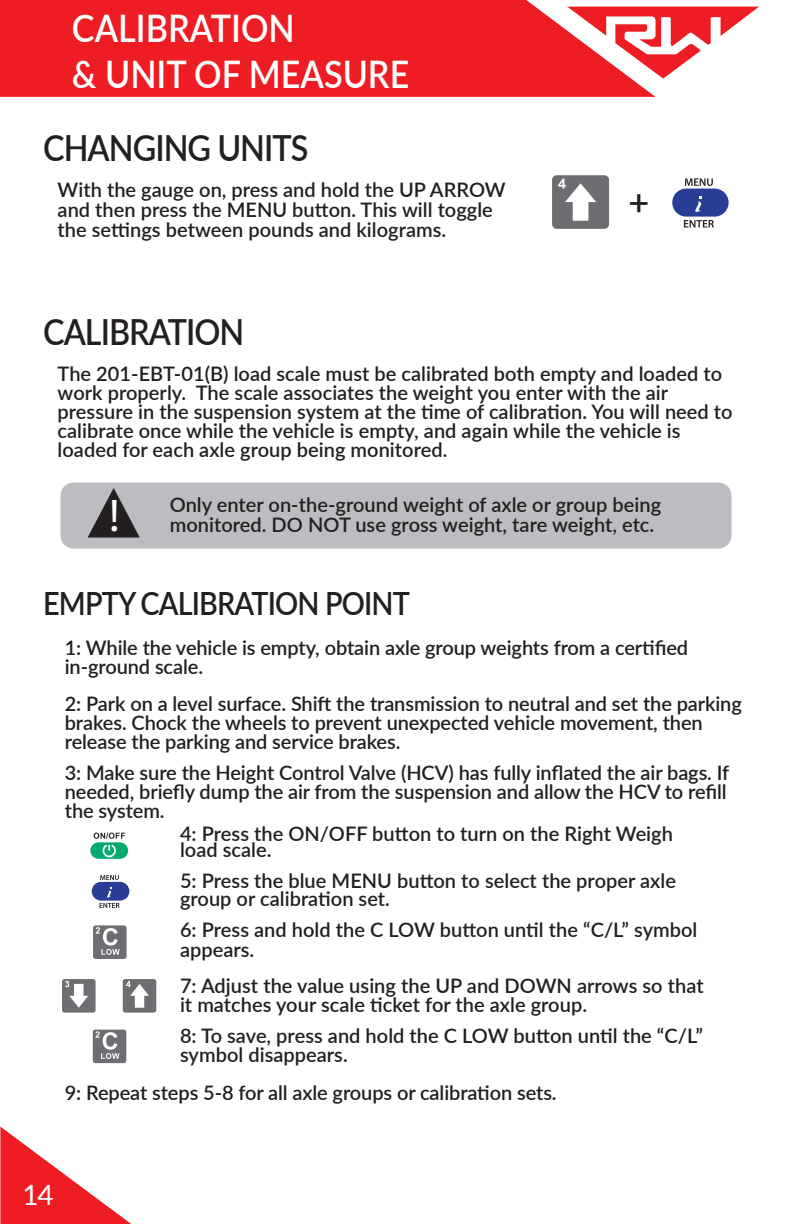
<style>
.page{position:relative;width:792px;height:1224px;background:#fff}
.page>*{position:absolute;margin:0;border:0;box-sizing:border-box;transform-origin:0 0}
.t1{font:46px "Myriad Pro";color:#fff}
.t2{font:600 38px/45.6px "Lato";color:#fff;scale:.9 1}
.t3{font:600 36px "Lato";letter-spacing:-.03em;color:#231f20;scale:.9 1}
.t4{font:600 36px "Lato";letter-spacing:-.03em;color:#231f20}
.t5{font:600 32px "Lato";letter-spacing:-.03em;color:#231f20;scale:.9 1}
.t6{font:28px "Lato";color:#fff}
.t7{font:600 20px/19px "Lato";color:#231f20}
</style>
<div class="page">
<div style="left:0;top:0;width:655px;height:97px;background:#ee1d23"></div>
<svg style="left:567px;top:7px;width:192px;height:72px"></svg>
<svg style="left:0;top:1127px;width:131px;height:97px"></svg>
<div style="left:60px;top:483px;width:672px;height:66px;background:#bcbdc0;border-radius:13px"></div>
<div style="left:672px;top:189px;width:57px;height:28px;background:#2a3d96;border-radius:14px"></div>
<svg style="left:695px;top:196px;width:7px;height:16px"></svg>
<svg style="left:685px;top:178px;width:28px;height:8px"></svg>
<svg style="left:684px;top:220px;width:30px;height:8px"></svg>
<div style="left:551px;top:174px;width:59px;height:56px;background:#6d6e71;border-radius:6px"></div>
<div style="left:550px;top:173px;width:61px;height:58px;border:2px solid #fff;border-radius:6px"></div>
<svg style="left:558px;top:179px;width:38px;height:42px"></svg>
<svg style="left:88px;top:488px;width:52px;height:50px"></svg>
<svg style="left:89px;top:841px;width:40px;height:19px"></svg>
<div style="left:88px;top:841px;width:42px;height:20px;border:2px solid #fff;border-radius:9px"></div>
<svg style="left:94px;top:833px;width:31px;height:25px"></svg>
<div style="left:92px;top:924px;width:36px;height:36px;background:#6d6e71;border-radius:4px"></div>
<div style="left:91px;top:924px;width:38px;height:37px;border:2px solid #fff;border-radius:4px"></div>
<svg style="left:96px;top:927px;width:24px;height:28px"></svg>
<div style="left:92px;top:1029px;width:35px;height:35px;background:#6d6e71;border-radius:4px"></div>
<div style="left:91px;top:1028px;width:37px;height:37px;border:2px solid #fff;border-radius:4px"></div>
<svg style="left:95px;top:1031px;width:24px;height:28px"></svg>
<div style="left:61px;top:978px;width:36px;height:36px;background:#6d6e71;border-radius:4px"></div>
<div style="left:60px;top:977px;width:38px;height:38px;border:2px solid #fff;border-radius:4px"></div>
<svg style="left:65px;top:981px;width:23px;height:27px"></svg>
<div style="left:122px;top:978px;width:35px;height:36px;background:#6d6e71;border-radius:4px"></div>
<div style="left:121px;top:977px;width:37px;height:38px;border:2px solid #fff;border-radius:4px"></div>
<svg style="left:126px;top:981px;width:23px;height:27px"></svg>
<div style="left:92px;top:882px;width:37px;height:19px;background:#2a3d96;border-radius:9px"></div>
<svg style="left:107px;top:887px;width:5px;height:10px"></svg>
<svg style="left:100px;top:875px;width:19px;height:5px"></svg>
<svg style="left:100px;top:903px;width:20px;height:5px"></svg>
<h2 class="t2" style="left:72px;top:4px;width:376px">CALIBRATION<br>&amp; UNIT OF MEASURE</h2>
<h3 class="t3" style="left:43px;top:121px;width:296px">CHANGING UNITS</h3>
<p class="t7" style="left:58px;top:178px;width:450px;line-height:20px">With the gauge on, press and hold the UP ARROW and then press the MENU button. This will toggle the settings between pounds and kilograms.</p>
<h3 class="t3" style="left:43px;top:305px;width:225px">CALIBRATION</h3>
<h3 class="t4" style="left:629px;top:176px;width:22px">+</h3>
<p class="t7" style="left:58px;top:364px;width:677px">The 201-EBT-01(B) load scale must be calibrated both empty and loaded to work properly. The scale associates the weight you enter with the air pressure in the suspension system at the time of calibration. You will need to calibrate once while the vehicle is empty, and again while the vehicle is loaded for each axle group being monitored.</p>
<p class="t7" style="left:170px;top:494px;width:493px;line-height:20px">Only enter on-the-ground weight of axle or group being monitored. DO NOT use gross weight, tare weight, etc.</p>
<h1 class="t1" style="left:109px;top:487px;width:12px">!</h1>
<h3 class="t5" style="left:43px;top:580px;width:409px">EMPTY CALIBRATION POINT</h3>
<p class="t7" style="left:65px;top:637px;width:625px">1: While the vehicle is empty, obtain axle group weights from a certified in-ground scale.</p>
<p class="t7" style="left:65px;top:694px;width:679px">2: Park on a level surface. Shift the transmission to neutral and set the parking brakes. Chock the wheels to prevent unexpected vehicle movement, then release the parking and service brakes.</p>
<p class="t7" style="left:65px;top:763px;width:666px">3: Make sure the Height Control Valve (HCV) has fully inflated the air bags. If needed, briefly dump the air from the suspension and allow the HCV to refill the system.</p>
<p class="t7" style="left:180px;top:825px;width:495px;line-height:16px">4: Press the ON/OFF button to turn on the Right Weigh load scale.</p>
<p class="t7" style="left:180px;top:871px;width:497px;line-height:18px">5: Press the blue MENU button to select the proper axle group or calibration set.</p>
<p class="t7" style="left:180px;top:919px;width:519px;line-height:20px">6: Press and hold the C LOW button until the “C/L” symbol appears.</p>
<p class="t7" style="left:180px;top:975px;width:525px">7: Adjust the value using the UP and DOWN arrows so that it matches your scale ticket for the axle group.</p>
<p class="t7" style="left:180px;top:1025px;width:524px">8: To save, press and hold the C LOW button until the “C/L” symbol disappears.</p>
<p class="t7" style="left:65px;top:1082px;width:493px">9: Repeat steps 5-8 for all axle groups or calibration sets.</p>
<h3 class="t6" style="left:22px;top:1175px;width:33px">14</h3>
</div>
